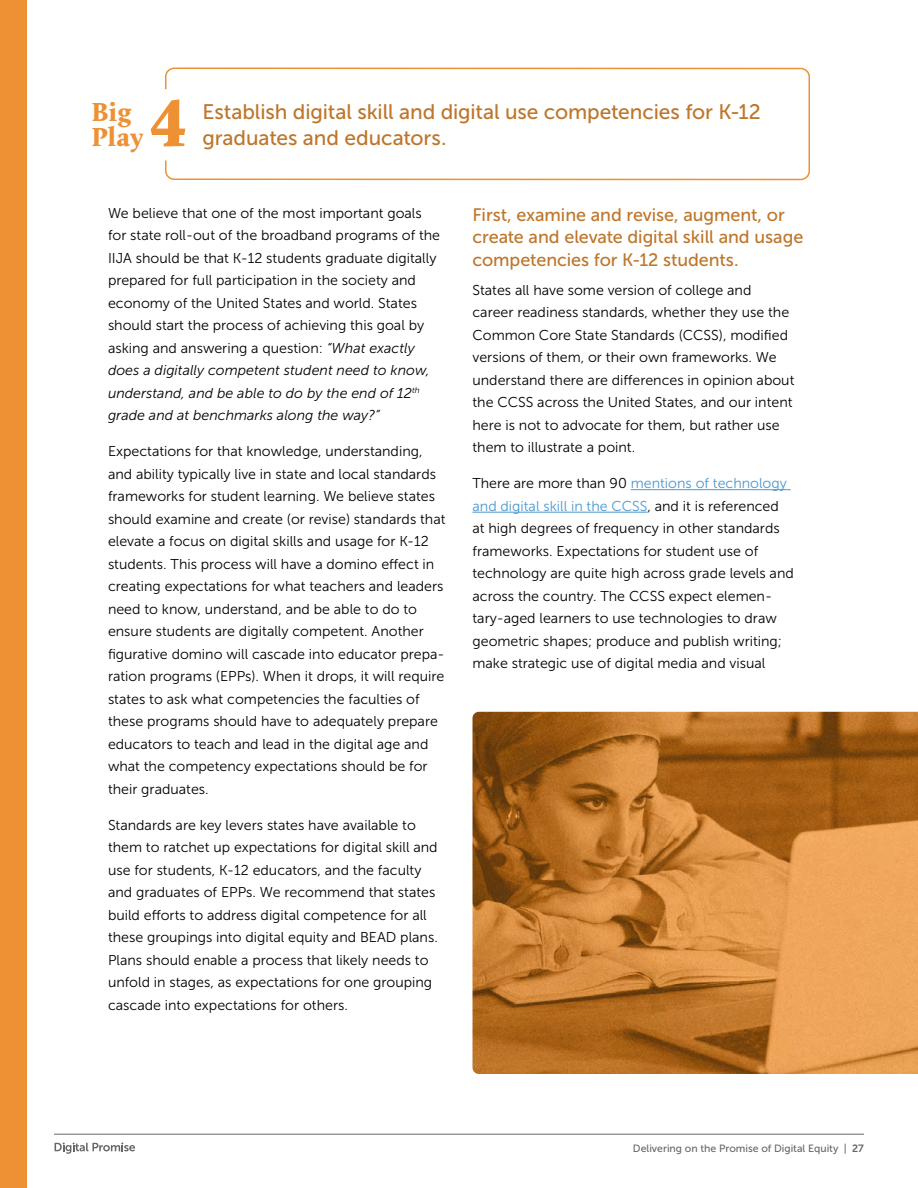
<style>
.page{position:relative;width:918px;height:1188px;background:#fff}
.page>*{position:absolute;margin:0;border:0;box-sizing:border-box;transform-origin:0 0}
.Bold_Callout{font:900 69px "Calluna";color:#ee9134}
.Bold_Callout-2{font:900 27px/25.5px "Calluna";letter-spacing:.015em;color:#ee9134}
.H3{font:21px/25.5px "Museo Sans 500";letter-spacing:-.005em;color:#be762a}
.H4{font:18px/22.5px "Museo Sans 500";letter-spacing:-.005em;color:#be762a}
.t1{font:14.25px/22.5px "Museo Sans 300";color:#000}
.t2{font:10.5px "Museo Sans 500";color:#676767}
.s1{font-style:italic}
.s2{color:#4a98d0}
.s3{font-family:"Museo Sans 700"}
</style>
<div class="page">
<div style="left:0;top:0;width:27px;height:1188px;background:#ee9134"></div>
<hr style="left:54px;top:1134px;width:810px;height:1px;background:#676767">
<svg style="left:55px;top:1142px;width:80px;height:12px"></svg>
<div style="left:165px;top:68px;width:645px;height:112px;border:2px solid #ee9134;border-radius:9px"></div>
<img style="left:472px;top:712px;width:446px;height:362px">
<hr style="left:631px;top:489px;width:160px;height:1px;background:#4a98d0">
<hr style="left:472px;top:512px;width:175px;height:1px;background:#4a98d0">
<p class="Bold_Callout-2" style="left:92px;top:98px;width:53px">Big<br>Play</p>
<p class="Bold_Callout" style="left:150px;top:80px;width:39px">4</p>
<h2 class="H3" style="left:202px;top:99px;width:560px">Establish digital skill and digital use competencies for K-12 graduates and educators.</h2>
<p class="t1" style="left:108px;top:202px;width:334px">We believe that one of the most important goals for state roll-out of the broadband programs of the IIJA should be that K-12 students graduate digitally prepared for full participation in the society and economy of the United States and world. States should start the process of achieving this goal by asking and answering a question: <span class="s1">“What exactly does a digitally competent student need to know, understand, and be able to do by the end of 12</span><sup>th </sup><span class="s1">grade and at benchmarks along the way?”</span></p>
<p class="t1" style="left:108px;top:440px;width:339px">Expectations for that knowledge, understanding, and ability typically live in state and local standards frameworks for student learning. We believe states should examine and create (or revise) standards that elevate a focus on digital skills and usage for K-12 students. This process will have a domino effect in creating expectations for what teachers and leaders need to know, understand, and be able to do to ensure students are digitally competent. Another figurative domino will cascade into educator prepa&shy;ration programs (EPPs). When it drops, it will require states to ask what competencies the faculties of these programs should have to adequately prepare educators to teach and lead in the digital age and what the competency expectations should be for their graduates.</p>
<p class="t1" style="left:108px;top:814px;width:331px">Standards are key levers states have available to them to ratchet up expectations for digital skill and use for students, K-12 educators, and the faculty and graduates of EPPs. We recommend that states build efforts to address digital competence for all these groupings into digital equity and BEAD plans.<br>Plans should enable a process that likely needs to unfold in stages, as expectations for one grouping cascade into expectations for others.</p>
<h3 class="H4" style="left:472px;top:203px;width:332px">First, examine and revise, augment, or create and elevate digital skill and usage competencies for K-12 students.</h3>
<p class="t1" style="left:472px;top:279px;width:323px">States all have some version of college and career readiness standards, whether they use the Common Core State Standards (CCSS), modified versions of them, or their own frameworks. We understand there are differences in opinion about the CCSS across the United States, and our intent here is not to advocate for them, but rather use them to illustrate a point.</p>
<p class="t1" style="left:472px;top:472px;width:323px">There are more than 90 <span class="s2">mentions of technology and digital skill in the CCSS</span>, and it is referenced at high degrees of frequency in other standards frameworks. Expectations for student use of technology are quite high across grade levels and across the country. The CCSS expect elemen&shy;tary-aged learners to use technologies to draw geometric shapes; produce and publish writing; make strategic use of digital media and visual</p>
<p class="t2" style="left:633px;top:1142px;width:233px">Delivering on the Promise of Digital Equity | <span class="s3">27</span></p>
</div>
